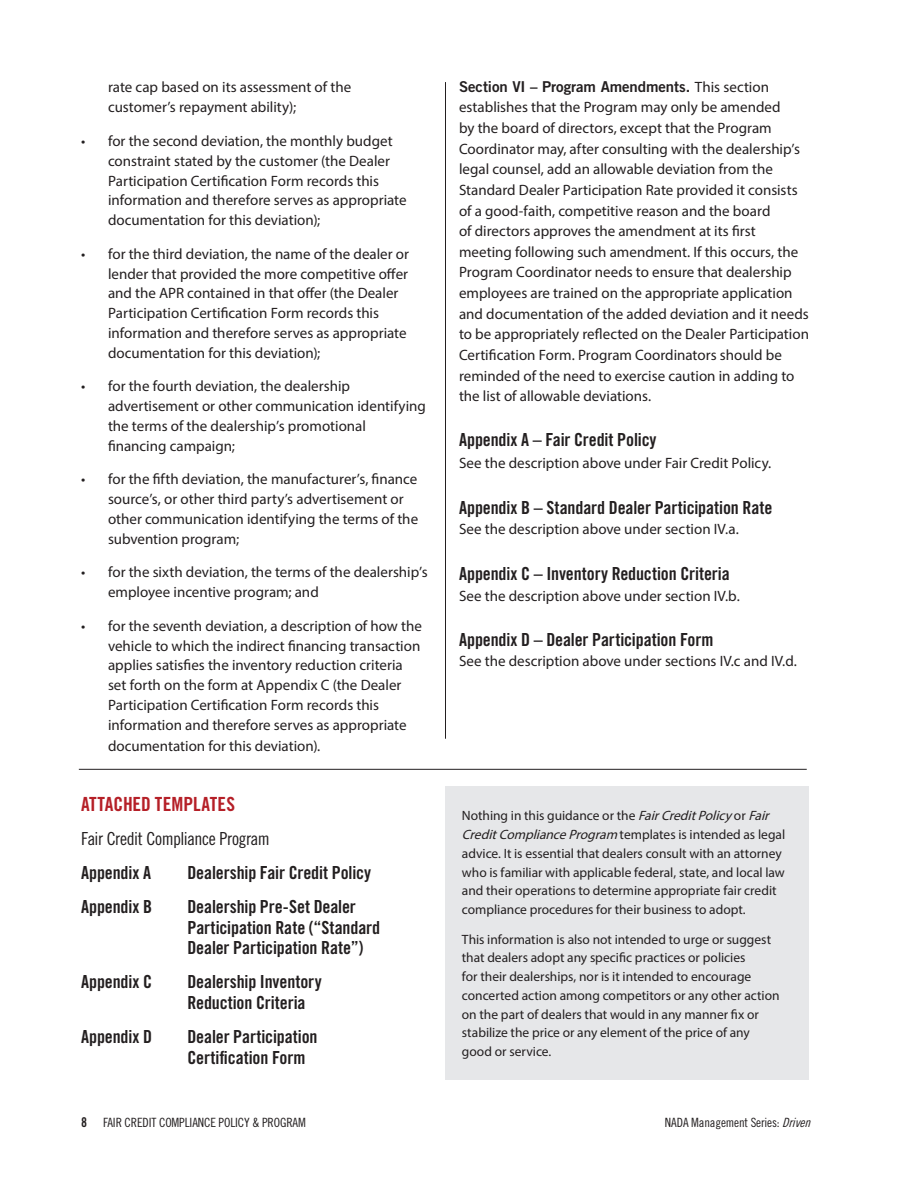
<style>
.page{position:relative;width:918px;height:1188px;background:#fff}
.page>*{position:absolute;margin:0;border:0;box-sizing:border-box;transform-origin:0 0}
.t1{font:19.5px "Trade Gothic LT Std Bd Cn 20";color:#b51f27}
.t2{font:18px/20.7px "Trade Gothic LT Std Bd Cn 20";letter-spacing:-.01em;color:#231f20}
.t3{font:18px "Trade Gothic LT Std Cn 18";letter-spacing:-.025em;color:#231f20}
.t4{font:15px/19.8px "Myriad Pro";color:#231f20}
.t5{font:15px "Trade Gothic LT Std Bd 2";letter-spacing:-.005em;color:#231f20}
.t6{font:13.5px/18.8px "Myriad Pro";color:#231f20}
.t7{font:13.5px "Trade Gothic LT Std Bd Cn 20";color:#231f20}
.t8{font:12.75px "Trade Gothic LT Std Cn 18";letter-spacing:-.01em;color:#231f20}
.s1{font-family:"Myriad Pro"}
.s2{font-style:italic}
</style>
<div class="page">
<hr style="left:445px;top:82px;width:1px;height:657px;background:#231f20">
<div style="left:446px;top:787px;width:363px;height:293px;background:#e6e7e9"></div>
<hr style="left:79px;top:769px;width:728px;height:1px;background:#231f20">
<p class="t4" style="left:108px;top:76px;width:245px;line-height:20.7px">rate cap based on its assessment of the customer’s repayment ability);</p>
<p class="t4" style="left:108px;top:131px;width:300px;text-indent:-27px">• for the second deviation, the monthly budget constraint stated by the customer (the Dealer Participation Certification Form records this information and therefore serves as appropriate documentation for this deviation);</p>
<p class="t4" style="left:108px;top:244px;width:303px;text-indent:-27px">• for the third deviation, the name of the dealer or lender that provided the more competitive offer and the APR contained in that offer (the Dealer Participation Certification Form records this information and therefore serves as appropriate documentation for this deviation);</p>
<p class="t4" style="left:108px;top:376px;width:319px;text-indent:-27px">• for the fourth deviation, the dealership advertisement or other communication identifying the terms of the dealership’s promotional financing campaign;</p>
<p class="t4" style="left:108px;top:469px;width:312px;text-indent:-27px">• for the fifth deviation, the manufacturer’s, finance source’s, or other third party’s advertisement or other communication identifying the terms of the subvention program;</p>
<p class="t4" style="left:108px;top:562px;width:321px;text-indent:-27px">• for the sixth deviation, the terms of the dealership’s employee incentive program; and</p>
<p class="t4" style="left:108px;top:615px;width:316px;text-indent:-27px">• for the seventh deviation, a description of how the vehicle to which the indirect financing transaction applies satisfies the inventory reduction criteria set forth on the form at Appendix C (the Dealer Participation Certification Form records this information and therefore serves as appropriate documentation for this deviation).</p>
<h1 class="t1" style="left:81px;top:792px;width:156px">ATTACHED TEMPLATES</h1>
<p class="t3" style="left:81px;top:828px;width:190px">Fair Credit Compliance Program</p>
<p class="t2" style="left:81px;top:862px;width:72px">Appendix A</p>
<p class="t2" style="left:188px;top:862px;width:185px">Dealership Fair Credit Policy</p>
<p class="t2" style="left:81px;top:896px;width:73px">Appendix B</p>
<p class="t2" style="left:188px;top:896px;width:194px">Dealership Pre-Set Dealer<br>Participation Rate (“Standard<br>Dealer Participation Rate”)</p>
<p class="t2" style="left:81px;top:971px;width:73px">Appendix C</p>
<p class="t2" style="left:188px;top:971px;width:136px">Dealership Inventory<br>Reduction Criteria</p>
<p class="t2" style="left:81px;top:1026px;width:73px">Appendix D</p>
<p class="t2" style="left:188px;top:1026px;width:132px">Dealer Participation<br>Certification Form</p>
<p class="t5" style="left:459px;top:77px;width:312px">Section VI – Program Amendments. <span class="s1">This section</span></p>
<p class="t4" style="left:459px;top:97px;width:352px;line-height:20.7px">establishes that the Program may only be amended<br>by the board of directors, except that the Program Coordinator may, after consulting with the dealership’s legal counsel, add an allowable deviation from the Standard Dealer Participation Rate provided it consists of a good-faith, competitive reason and the board<br>of directors approves the amendment at its first meeting following such amendment. If this occurs, the Program Coordinator needs to ensure that dealership employees are trained on the appropriate application and documentation of the added deviation and it needs to be appropriately reflected on the Dealer Participation Certification Form. Program Coordinators should be reminded of the need to exercise caution in adding to the list of allowable deviations.</p>
<p class="t2" style="left:459px;top:429px;width:199px">Appendix A – Fair Credit Policy</p>
<p class="t4" style="left:459px;top:453px;width:314px">See the description above under Fair Credit Policy.</p>
<p class="t2" style="left:459px;top:497px;width:315px">Appendix B – Standard Dealer Participation Rate</p>
<p class="t4" style="left:459px;top:519px;width:281px">See the description above under section IV.a.</p>
<p class="t2" style="left:459px;top:563px;width:272px">Appendix C – Inventory Reduction Criteria</p>
<p class="t4" style="left:459px;top:586px;width:282px">See the description above under section IV.b.</p>
<p class="t2" style="left:459px;top:629px;width:256px">Appendix D – Dealer Participation Form</p>
<p class="t4" style="left:459px;top:651px;width:339px">See the description above under sections IV.c and IV.d.</p>
<p class="t6" style="left:462px;top:806px;width:325px">Nothing in this guidance or the <span class="s2">FairCreditPolicy</span>or <span class="s2">Fair CreditComplianceProgram</span> templates is intended as legal advice. It is essential that dealers consult with an attorney who is familiar with applicable federal, state, and local law and their operations to determine appropriate fair credit compliance procedures for their business to adopt.</p>
<p class="t6" style="left:462px;top:930px;width:319px">This information is also not intended to urge or suggest that dealers adopt any specific practices or policies<br>for their dealerships, nor is it intended to encourage concerted action among competitors or any other action on the part of dealers that would in any manner fix or stabilize the price or any element of the price of any good or service.</p>
<p class="t7" style="left:81px;top:1114px;width:7px">8</p>
<p class="t8" style="left:103px;top:1115px;width:204px">FAIR CREDIT COMPLIANCE POLICY &amp; PROGRAM</p>
<p class="t8" style="left:665px;top:1115px;width:150px">NADA Management Series: <span class="s2">Driven</span></p>
</div>
